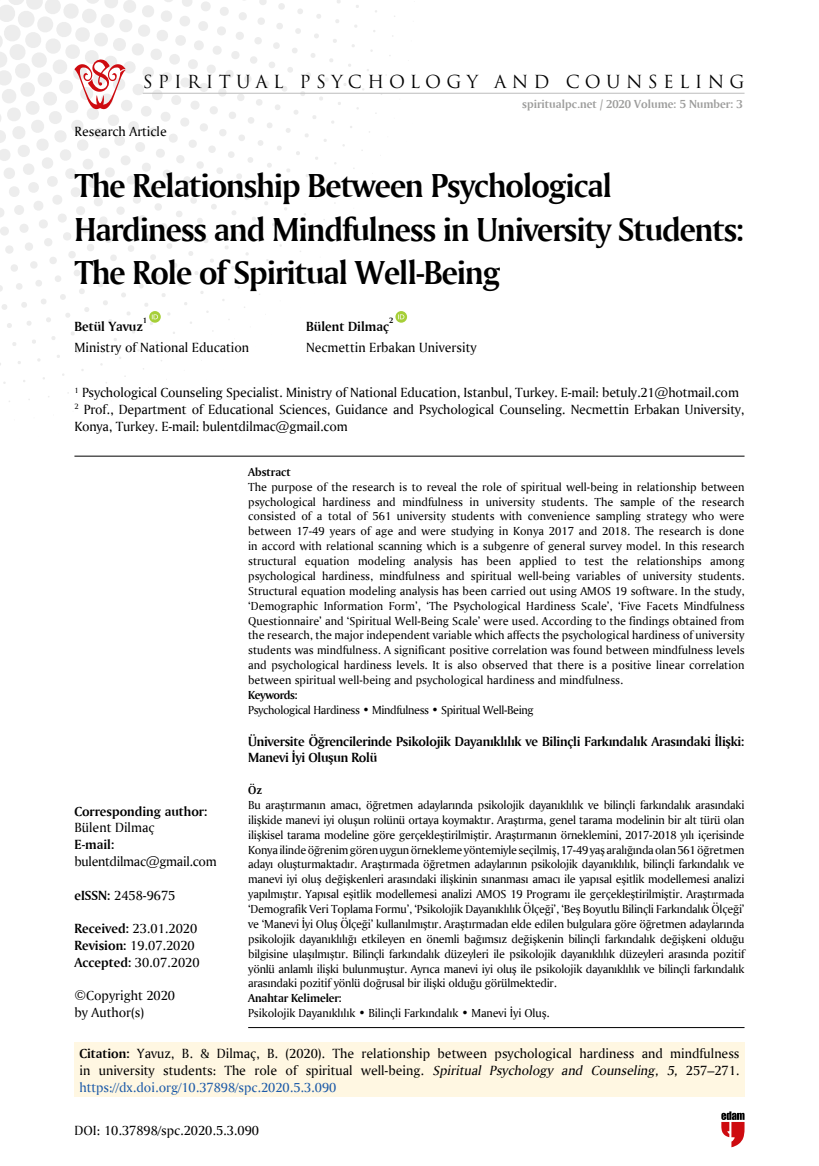
<style>
.page{position:relative;width:819px;height:1166px;background:#fff}
.page>*{position:absolute;margin:0;border:0;box-sizing:border-box;transform-origin:0 0}
.t1{font:35px/43.8px "Amerigo BT Bold A";letter-spacing:-.03em;color:#000}
.t2{font:17.5px "Trajan Pro";letter-spacing:.3em;color:#000}
.t3{font:14px/16.8px "Amerigo BT Roman A";letter-spacing:-.01em;color:#000}
.t4{font:14px/16.8px "Amerigo BT Bold A";letter-spacing:-.02em;color:#000}
.t5{font:14px "Amerigo BT Bold A";color:#000}
.t6{font:12.25px/14.9px "Amerigo BT Roman A";letter-spacing:-.01em;color:#000;text-align:justify}
.t7{font:12.25px "Amerigo BT Roman A";letter-spacing:-.03em;color:#000}
.t8{font:12.25px "Amerigo BT Bold A";color:#9d9d9c}
.t9{font:12.25px "Amerigo BT Bold A";letter-spacing:-.01em;color:#000}
.t10{font:12.25px "Amerigo BT Bold A";letter-spacing:-.03em;color:#000}
.t11{font:8.22px "Amerigo BT Bold A";color:#000}
.s1{font-family:"Amerigo BT Bold A"}
.s2{font-style:italic}
.s3{color:#1c5aa8}
</style>
<div class="page">
<svg style="left:721px;top:1111px;width:23px;height:36px"></svg>
<hr style="left:143px;top:93px;width:601px;height:1px;background:#bcbcbc">
<hr style="left:248px;top:1027px;width:496px;height:1px;background:#000">
<div style="left:74px;top:1042px;width:670px;height:54px;background:#fff7e2"></div>
<hr style="left:74px;top:456px;width:670px;height:1px;background:#000">
<svg style="left:0;top:0;width:415px;height:402px"></svg>
<h2 class="t2" style="left:143px;top:70px;width:603px">SPIRITUAL PSYCHOLOGY AND COUNSELING</h2>
<p class="t8" style="left:522px;top:97px;width:222px">spiritualpc.net / 2020 Volume: 5 Number: 3</p>
<p class="t3" style="left:74px;top:123px;width:94px">Research Article</p>
<h1 class="t1" style="left:74px;top:163px;width:671px">The Relationship Between Psychological<br>Hardiness and Mindfulness in University Students:<br>The Role of Spiritual Well-Being</h1>
<p class="t11" style="left:143px;top:315px;width:6px">1</p>
<p class="t3" style="left:74px;top:338px;width:176px">Ministry of National Education</p>
<p class="t5" style="left:74px;top:318px;width:70px">Betül Yavuz</p>
<p class="t11" style="left:389px;top:315px;width:6px">2</p>
<p class="t3" style="left:306px;top:338px;width:172px">Necmettin Erbakan University</p>
<p class="t5" style="left:306px;top:318px;width:85px">Bülent Dilmaç</p>
<p class="t3" style="left:74px;top:384px;width:671px"><sup>1</sup> Psychological Counseling Specialist. Ministry of National Education, Istanbul, Turkey. E-mail: betuly.21@hotmail.com<br><sup>2</sup> Prof., Department of Educational Sciences, Guidance and Psychological Counseling. Necmettin Erbakan University,<br>Konya, Turkey. E-mail: bulentdilmac@gmail.com</p>
<p class="t5" style="left:74px;top:802px;width:134px">Corresponding author:</p>
<p class="t3" style="left:74px;top:819px;width:81px">Bülent Dilmaç</p>
<p class="t4" style="left:74px;top:836px;width:41px">E-mail:</p>
<p class="t3" style="left:74px;top:852px;width:144px">bulentdilmac@gmail.com</p>
<p class="t3" style="left:74px;top:886px;width:102px"><span class="s1">eISSN:</span> 2458-9675</p>
<p class="t3" style="left:74px;top:920px;width:127px"><span class="s1">Received:</span> 23.01.2020<br><span class="s1">Revision:</span> 19.07.2020<br><span class="s1">Accepted:</span> 30.07.2020</p>
<p class="t3" style="left:74px;top:987px;width:102px">©Copyright 2020 by Author(s)</p>
<p class="t9" style="left:248px;top:464px;width:44px">Abstract</p>
<p class="t6" style="left:248px;top:479px;width:498px">The purpose of the research is to reveal the role of spiritual well-being in relationship between psychological hardiness and mindfulness in university students. The sample of the research consisted of a total of 561 university students with convenience sampling strategy who were between 17-49 years of age and were studying in Konya 2017 and 2018. The research is done in accord with relational scanning which is a subgenre of general survey model. In this research structural equation modeling analysis has been applied to test the relationships among psychological hardiness, mindfulness and spiritual well-being variables of university students.<br>Structural equation modeling analysis has been carried out using AMOS 19 software. In the study, ‘Demographic Information Form’, ‘The Psychological Hardiness Scale’, ‘Five Facets Mindfulness Questionnaire’ and ‘Spiritual Well-Being Scale’ were used. According to the findings obtained from the research, the major independent variable which affects the psychological hardiness of university students was mindfulness. A significant positive correlation was found between mindfulness levels and psychological hardiness levels. It is also observed that there is a positive linear correlation between spiritual well-being and psychological hardiness and mindfulness.</p>
<p class="t10" style="left:248px;top:687px;width:51px">Keywords:</p>
<p class="t7" style="left:248px;top:702px;width:287px">Psychological Hardiness • Mindfulness • Spiritual Well-Being</p>
<p class="t4" style="left:248px;top:732px;width:498px">Üniversite Öğrencilerinde Psikolojik Dayanıklılık ve Bilinçli Farkındalık Arasındaki İlişki:<br>Manevi İyi Oluşun Rolü</p>
<p class="t9" style="left:248px;top:782px;width:15px">Öz</p>
<p class="t6" style="left:248px;top:797px;width:498px">Bu araştırmanın amacı, öğretmen adaylarında psikolojik dayanıklılık ve bilinçli farkındalık arasındaki ilişkide manevi iyi oluşun rolünü ortaya koymaktır. Araştırma, genel tarama modelinin bir alt türü olan ilişkisel tarama modeline göre gerçekleştirilmiştir. Araştırmanın örneklemini, 2017-2018 yılı içerisinde Konya ilinde öğrenim gören uygun örnekleme yöntemiyle seçilmiş, 17-49 yaş aralığında olan 561 öğretmen adayı oluşturmaktadır. Araştırmada öğretmen adaylarının psikolojik dayanıklılık, bilinçli farkındalık ve manevi iyi oluş değişkenleri arasındaki ilişkinin sınanması amacı ile yapısal eşitlik modellemesi analizi yapılmıştır. Yapısal eşitlik modellemesi analizi AMOS 19 Programı ile gerçekleştirilmiştir. Araştırmada ‘Demografik Veri Toplama Formu’, ‘Psikolojik Dayanıklılık Ölçeği’, ‘Beş Boyutlu Bilinçli Farkındalık Ölçeği’ ve ‘Manevi İyi Oluş Ölçeği’ kullanılmıştır. Araştırmadan elde edilen bulgulara göre öğretmen adaylarında psikolojik dayanıklılığı etkileyen en önemli bağımsız değişkenin bilinçli farkındalık değişkeni olduğu bilgisine ulaşılmıştır. Bilinçli farkındalık düzeyleri ile psikolojik dayanıklılık düzeyleri arasında pozitif yönlü anlamlı ilişki bulunmuştur. Ayrıca manevi iyi oluş ile psikolojik dayanıklılık ve bilinçli farkındalık arasındaki pozitif yönlü doğrusal bir ilişki olduğu görülmektedir.</p>
<p class="t9" style="left:248px;top:990px;width:95px">Anahtar Kelimeler:</p>
<p class="t6" style="left:248px;top:1005px;width:303px">Psikolojik Dayanıklılık • Bilinçli Farkındalık • Manevi İyi Oluş.</p>
<p class="t3" style="left:79px;top:1044px;width:661px;text-align:justify"><span class="s1">Citation:</span> Yavuz, B. &amp; Dilmaç, B. (2020). The relationship between psychological hardiness and mindfulness in university students: The role of spiritual well-being. <span class="s2">Spiritual Psychology and Counseling, 5,</span> 257–271. <span class="s3">https://dx.doi.org/10.37898/spc.2020.5.3.090</span></p>
<p class="t3" style="left:74px;top:1122px;width:186px">DOI: 10.37898/spc.2020.5.3.090</p>
</div>
